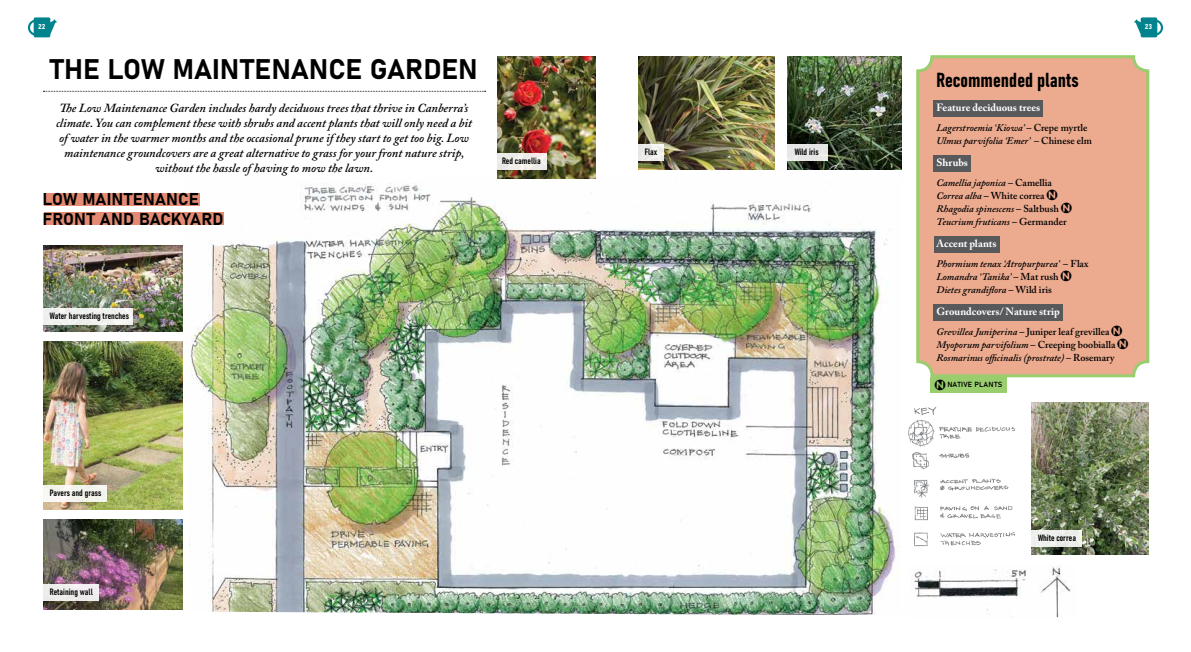
<style>
.page{position:relative;width:1191px;height:652px;background:#fff}
.page>*{position:absolute;margin:0;border:0;box-sizing:border-box;transform-origin:0 0}
.t1{font:28px "Bahnschrift";color:#000}
.t2{font:20px "Bahnschrift";color:#000}
.t3{font:16.9px/19.4px "Bahnschrift";letter-spacing:.01em;color:#000}
.t4{font:italic 600 12.3px/15px "Adobe Caslon Pro";color:#000;text-align:center}
.t5{font:700 10.5px "Adobe Caslon Pro";color:#fff}
.t6{font:italic 600 10px/13px "Adobe Caslon Pro";color:#000}
.t7{font:9px "Bahnschrift";color:#000}
.t8{font:7.3px "Bahnschrift";letter-spacing:.02em;color:#000}
.t9{font:7px "Bahnschrift";color:#fff}
.s1{font-style:normal}
.s2{font-family:"Circled";font-weight:400;font-style:normal;font-size:13px}
.s3{font-family:"Circled";font-size:13px}
</style>
<div class="page">
<svg style="left:28px;top:17px;width:29px;height:20px"></svg>
<svg style="left:1134px;top:17px;width:29px;height:20px"></svg>
<img style="left:185px;top:178px;width:712px;height:437px">
<img style="left:912px;top:566px;width:159px;height:52px">
<div style="left:917px;top:57px;width:230px;height:319px;background:#ecaa8f;border-radius:14px"></div>
<div style="left:916px;top:55px;width:233px;height:322px;border:3px solid #9acd6e;border-radius:14px"></div>
<div style="left:44px;top:193px;width:156px;height:12px;background:#e48a72"></div>
<div style="left:44px;top:212px;width:180px;height:13px;background:#e48a72"></div>
<div style="left:933px;top:100px;width:110px;height:16px;background:#58595b"></div>
<div style="left:933px;top:155px;width:38px;height:16px;background:#58595b"></div>
<div style="left:933px;top:236px;width:66px;height:17px;background:#58595b"></div>
<div style="left:933px;top:304px;width:129px;height:17px;background:#58595b"></div>
<svg style="left:43px;top:91px;width:443px;height:1px"></svg>
<img style="left:788px;top:57px;width:113px;height:112px">
<img style="left:638px;top:57px;width:136px;height:112px">
<img style="left:43px;top:342px;width:140px;height:167px">
<img style="left:43px;top:245px;width:140px;height:87px">
<img style="left:43px;top:520px;width:140px;height:89px">
<img style="left:1031px;top:402px;width:117px;height:153px">
<div style="left:43px;top:308px;width:90px;height:17px;background:#f0f1ef"></div>
<div style="left:43px;top:485px;width:63px;height:16px;background:#f3f4ed"></div>
<div style="left:43px;top:584px;width:56px;height:17px;background:#efedec"></div>
<div style="left:638px;top:144px;width:25px;height:17px;background:#ecebe9"></div>
<div style="left:788px;top:144px;width:40px;height:17px;background:#e6e7e5"></div>
<div style="left:1031px;top:531px;width:51px;height:16px;background:#edefec"></div>
<img style="left:908px;top:407px;width:108px;height:140px">
<div style="left:930px;top:377px;width:77px;height:15px;background:#9acd6e"></div>
<img style="left:497px;top:57px;width:98px;height:121px">
<div style="left:497px;top:153px;width:49px;height:16px;background:#efede8"></div>
<p class="t9" style="left:38px;top:22px;width:9px">22</p>
<p class="t9" style="left:1144px;top:22px;width:9px">23</p>
<h1 class="t1" style="left:50px;top:48px;width:429px">THE LOW MAINTENANCE GARDEN</h1>
<p class="t4" style="left:56px;top:100px;width:417px">The Low Maintenance Garden includes hardy deciduous trees that thrive in Canberra’s climate. You can complement these with shrubs and accent plants that will only need a bit of water in the warmer months and the occasional prune if they start to get too big. Low maintenance groundcovers are a great alternative to grass for your front nature strip, without the hassle of having to mow the lawn.</p>
<h3 class="t3" style="left:43px;top:188px;width:183px">LOW MAINTENANCE<br>FRONT AND BACKYARD</h3>
<p class="t7" style="left:502px;top:154px;width:40px">Red camellia</p>
<p class="t7" style="left:50px;top:309px;width:81px">Water harvesting trenches</p>
<p class="t7" style="left:50px;top:486px;width:53px">Pavers and grass</p>
<p class="t7" style="left:50px;top:585px;width:44px">Retaining wall</p>
<p class="t7" style="left:645px;top:145px;width:14px">Flax</p>
<p class="t7" style="left:794px;top:145px;width:25px">Wild iris</p>
<h2 class="t2" style="left:936px;top:65px;width:144px">Recommended plants</h2>
<p class="t5" style="left:936px;top:101px;width:105px">Feature deciduous trees</p>
<p class="t6" style="left:936px;top:121px;width:157px">Lagerstroemia ‘Kiowa’ <span class="s1">– Crepe myrtle<br></span>Ulmus parvifolia ‘Emer’ <span class="s1">– Chinese elm</span></p>
<p class="t5" style="left:936px;top:156px;width:33px">Shrubs</p>
<p class="t6" style="left:936px;top:176px;width:137px">Camellia japonica <span class="s1">– Camellia<br></span>Correa alba <span class="s1">– White correa</span> <span class="s2">N<br></span>Rhagodia spinescens <span class="s1">– Saltbush</span> <span class="s2">N<br></span>Teucrium fruticans <span class="s1">– Germander</span></p>
<p class="t5" style="left:936px;top:237px;width:62px">Accent plants</p>
<p class="t6" style="left:936px;top:257px;width:153px">Phormium tenax ‘Atropurpurea’ <span class="s1">– Flax<br></span>Lomandra ‘Tanika’ <span class="s1">– Mat rush</span> <span class="s2">N<br></span>Dietes grandiflora <span class="s1">– Wild iris</span></p>
<p class="t5" style="left:936px;top:305px;width:125px">Groundcovers/ Nature strip</p>
<p class="t6" style="left:936px;top:325px;width:194px">Grevillea Juniperina <span class="s1">– Juniper leaf grevillea</span> <span class="s2">N<br></span>Myoporum parvifolium <span class="s1">– Creeping boobialla</span> <span class="s2">N<br></span>Rosmarinus officinalis (prostrate) <span class="s1">– Rosemary</span></p>
<p class="t8" style="left:934px;top:379px;width:69px"><span class="s3">N</span> NATIVE PLANTS</p>
<p class="t7" style="left:1038px;top:531px;width:39px">White correa</p>
</div>
